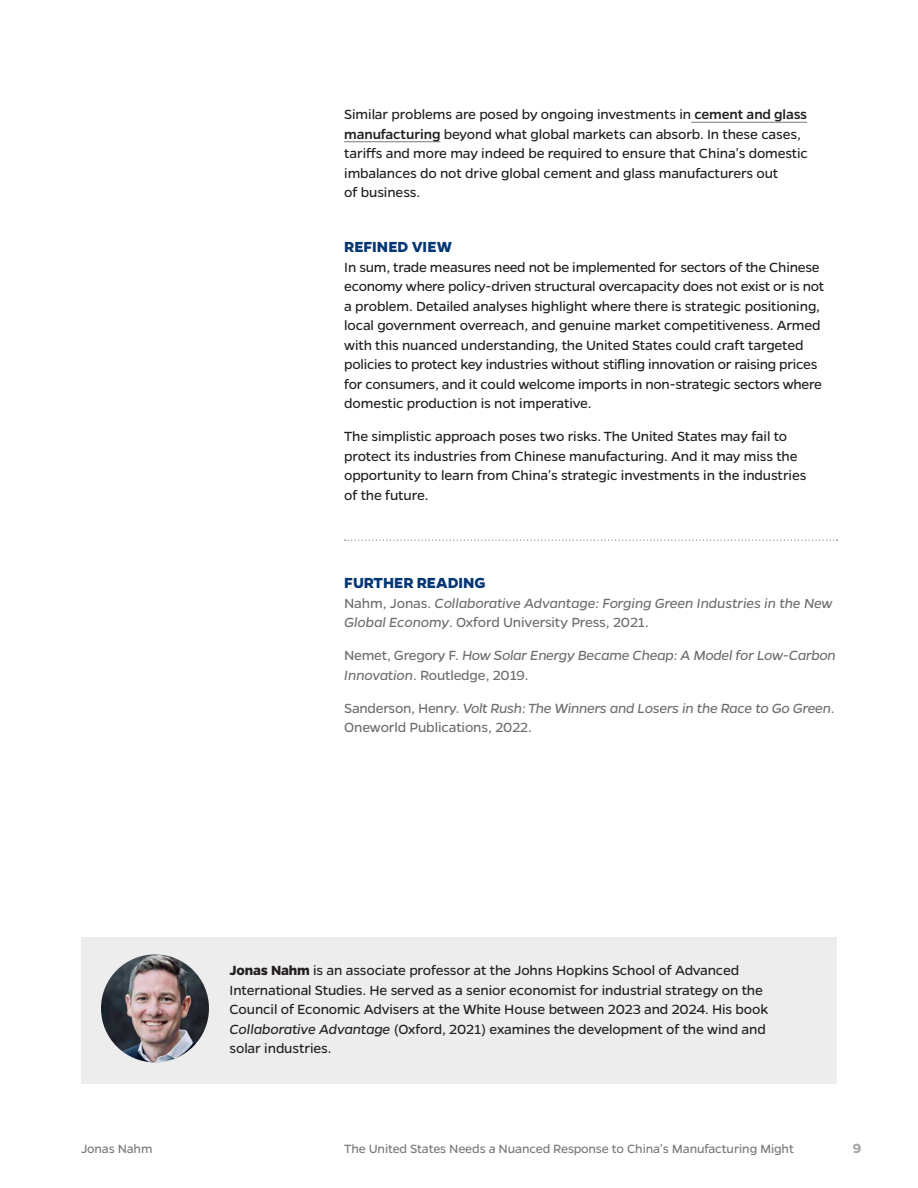
<style>
.page{position:relative;width:918px;height:1188px;background:#fff}
.page>*{position:absolute;margin:0;border:0;box-sizing:border-box;transform-origin:0 0}
.t1{font:700 16.5px "Gentona";color:#043673}
.t2{font:15px/19.5px "Gentona";letter-spacing:-.01em;color:#231f20}
.t3{font:italic 15px/19.5px "Gentona";letter-spacing:-.02em;color:#6d6e71}
.t4{font:700 15px "Gentona";color:#a7a9ac}
.t5{font:13.5px "Gentona";letter-spacing:-.01em;color:#77787b}
.s1{font-weight:500}
.s2{font-style:normal}
.s3{font-weight:700}
.s4{font-style:italic}
</style>
<div class="page">
<hr style="left:691px;top:122px;width:116px;height:1px;background:#77787b">
<hr style="left:344px;top:141px;width:96px;height:1px;background:#77787b">
<svg style="left:345px;top:540px;width:492px;height:1px"></svg>
<div style="left:81px;top:937px;width:756px;height:146px;background:#ededee"></div>
<img style="left:101px;top:954px;width:108px;height:108px;border-radius:54px">
<p class="t2" style="left:344px;top:105px;width:465px">Similar problems are posed by ongoing investments in <span class="s1">cement and glass manufacturing</span> beyond what global markets can absorb. In these cases, tariffs and more may indeed be required to ensure that China’s domestic imbalances do not drive global cement and glass manufacturers out<br>of business.</p>
<p class="t1" style="left:344px;top:237px;width:109px">REFINED VIEW</p>
<p class="t2" style="left:344px;top:257px;width:482px">In sum, trade measures need not be implemented for sectors of the Chinese economy where policy-driven structural overcapacity does not exist or is not a problem. Detailed analyses highlight where there is strategic positioning, local government overreach, and genuine market competitiveness. Armed with this nuanced understanding, the United States could craft targeted policies to protect key industries without stifling innovation or raising prices for consumers, and it could welcome imports in non-strategic sectors where domestic production is not imperative.</p>
<p class="t2" style="left:344px;top:426px;width:464px">The simplistic approach poses two risks. The United States may fail to protect its industries from Chinese manufacturing. And it may miss the opportunity to learn from China’s strategic investments in the industries of the future.</p>
<p class="t1" style="left:344px;top:573px;width:143px">FURTHER READING</p>
<p class="t3" style="left:344px;top:593px;width:490px"><span class="s2">Nahm, Jonas.</span> Collaborative Advantage: Forging Green Industries in the New<br>Global Economy<span class="s2">. Oxford University Press, 2021.</span></p>
<p class="t3" style="left:344px;top:645px;width:493px"><span class="s2">Nemet, Gregory F.</span> How Solar Energy Became Cheap: A Model for Low-Carbon<br>Innovation<span class="s2">. Routledge, 2019.</span></p>
<p class="t3" style="left:344px;top:698px;width:492px"><span class="s2">Sanderson, Henry.</span> Volt Rush: The Winners and Losers in the Race to Go Green<span class="s2">.<br>Oneworld Publications, 2022.</span></p>
<p class="t2" style="left:230px;top:960px;width:540px"><span class="s3">Jonas Nahm</span> is an associate professor at the Johns Hopkins School of Advanced International Studies. He served as a senior economist for industrial strategy on the Council of Economic Advisers at the White House between 2023 and 2024. His book <span class="s4">Collaborative Advantage</span> (Oxford, 2021) examines the development of the wind and solar industries.</p>
<p class="t5" style="left:81px;top:1141px;width:73px">Jonas Nahm</p>
<p class="t5" style="left:344px;top:1141px;width:451px">The United States Needs a Nuanced Response to China’s Manufacturing Might</p>
<p class="t4" style="left:853px;top:1140px;width:10px">9</p>
</div>
